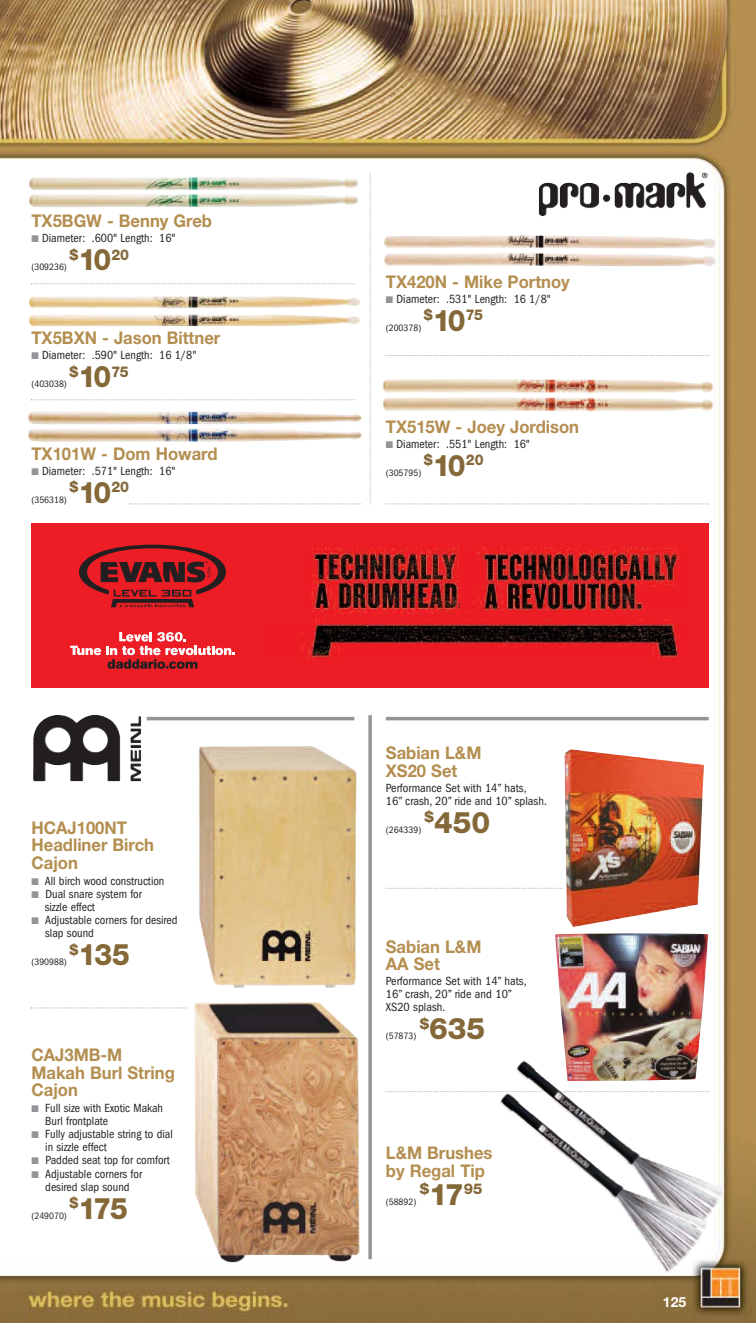
<style>
.page{position:relative;width:756px;height:1323px;background:#fff}
.page>*{position:absolute;margin:0;border:0;box-sizing:border-box;transform-origin:0 0}
.t1{font:800 29.75px "Helvetica Neue";color:#846838}
.t2{font:800 29.75px "Helvetica Neue";color:#846838;scale:.95 1}
.t3{font:700 17.5px/17.5px "Helvetica Neue";color:#b38e4f;scale:.95 1}
.t4{font:800 14.88px "Helvetica Neue";color:#846838;scale:.95 1}
.t5{font:800 14.88px "Helvetica Neue";color:#846838}
.t6{font:700 14px "Helvetica Neue";color:#fff}
.t7{font:condensed 12.25px/13.1px "Franklin Gothic";color:#231f20}
.t8{font:condensed 9.62px "Franklin Gothic";color:#231f20}
.s1{color:#939598}
.s2{font-size:29.75px}
</style>
<div class="page">
<img style="left:0;top:0;width:756px;height:1323px">
<img style="left:564px;top:749px;width:140px;height:178px">
<img style="left:555px;top:933px;width:153px;height:127px">
<hr style="left:147px;top:717px;width:207px;height:3px;background:#939598">
<hr style="left:386px;top:717px;width:323px;height:3px;background:#939598">
<svg style="left:368px;top:715px;width:4px;height:544px;background:#a0a1a4"></svg>
<img style="left:538px;top:172px;width:170px;height:45px">
<div style="left:32px;top:523px;width:677px;height:165px;background:#ec1d24"></div>
<svg style="left:70px;top:632px;width:165px;height:37px"></svg>
<svg style="left:79px;top:545px;width:147px;height:62px"></svg>
<img style="left:311px;top:549px;width:149px;height:64px">
<img style="left:473px;top:547px;width:206px;height:64px">
<img style="left:301px;top:620px;width:378px;height:38px">
<img style="left:29px;top:177px;width:329px;height:14px">
<img style="left:384px;top:235px;width:332px;height:14px">
<img style="left:382px;top:379px;width:331px;height:15px">
<img style="left:29px;top:296px;width:331px;height:13px">
<img style="left:32px;top:411px;width:330px;height:14px">
<div style="left:28px;top:713px;width:114px;height:74px;background:#fff"></div>
<img style="left:33px;top:715px;width:109px;height:67px">
<img style="left:198px;top:746px;width:138px;height:242px">
<img style="left:212px;top:1007px;width:148px;height:255px">
<svg style="left:31px;top:1008px;width:157px;height:1px"></svg>
<svg style="left:385px;top:1091px;width:131px;height:1px"></svg>
<svg style="left:385px;top:888px;width:177px;height:1px"></svg>
<svg style="left:31px;top:399px;width:324px;height:1px"></svg>
<svg style="left:385px;top:355px;width:324px;height:1px"></svg>
<svg style="left:385px;top:504px;width:324px;height:1px"></svg>
<svg style="left:130px;top:504px;width:232px;height:1px"></svg>
<svg style="left:370px;top:173px;width:1px;height:332px"></svg>
<svg style="left:31px;top:283px;width:324px;height:1px"></svg>
<img style="left:516px;top:1060px;width:208px;height:181px">
<img style="left:500px;top:1093px;width:208px;height:181px">
<h2 class="t3" style="left:32px;top:214px;width:192px">TX5BGW - Benny Greb</h2>
<p class="t7" style="left:32px;top:232px;width:146px"><span class="s1">■</span> Diameter: .600" Length: 16"</p>
<p class="t8" style="left:32px;top:264px;width:37px">(309236)</p>
<p class="t4" style="left:70px;top:249px;width:64px">$<span class="s2">10</span>20</p>
<h2 class="t3" style="left:32px;top:331px;width:200px">TX5BXN - Jason Bittner</h2>
<p class="t7" style="left:32px;top:350px;width:167px"><span class="s1">■</span> Diameter: .590" Length: 16 1/8"</p>
<p class="t8" style="left:32px;top:381px;width:37px">(403038)</p>
<p class="t4" style="left:70px;top:366px;width:64px">$<span class="s2">10</span>75</p>
<h2 class="t3" style="left:32px;top:446px;width:197px">TX101W - Dom Howard</h2>
<p class="t7" style="left:32px;top:465px;width:146px"><span class="s1">■</span> Diameter: .571" Length: 16"</p>
<p class="t8" style="left:32px;top:496px;width:37px">(356318)</p>
<p class="t4" style="left:70px;top:482px;width:64px">$<span class="s2">10</span>20</p>
<h2 class="t3" style="left:32px;top:820px;width:131px">HCAJ100NT<br>Headliner Birch<br>Cajon</h2>
<p class="t7" style="left:32px;top:875px;width:134px"><span class="s1">■</span> All birch wood construction</p>
<p class="t7" style="left:45px;top:888px;width:99px;text-indent:-13px"><span class="s1">■</span> Dual snare system for sizzle effect</p>
<p class="t7" style="left:45px;top:914px;width:134px;text-indent:-14px"><span class="s1">■</span> Adjustable corners for desired slap sound</p>
<p class="t8" style="left:32px;top:959px;width:37px">(390988)</p>
<h1 class="t2" style="left:70px;top:944px;width:65px"><sup>$</sup>135</h1>
<h2 class="t3" style="left:32px;top:1048px;width:152px">CAJ3MB-M<br>Makah Burl String<br>Cajon</h2>
<p class="t7" style="left:45px;top:1102px;width:119px;text-indent:-14px"><span class="s1">■</span> Full size with Exotic Makah<br>Burl frontplate</p>
<p class="t7" style="left:45px;top:1129px;width:129px;text-indent:-14px"><span class="s1">■</span> Fully adjustable string to dial in sizzle effect</p>
<p class="t7" style="left:32px;top:1155px;width:140px"><span class="s1">■</span> Padded seat top for comfort</p>
<p class="t7" style="left:32px;top:1168px;width:112px;text-align:center"><span class="s1">■</span> Adjustable corners for desired slap sound</p>
<p class="t8" style="left:32px;top:1212px;width:37px">(249070)</p>
<h1 class="t2" style="left:70px;top:1197px;width:63px"><sup>$</sup>175</h1>
<h2 class="t3" style="left:386px;top:274px;width:195px">TX420N - Mike Portnoy</h2>
<p class="t7" style="left:386px;top:293px;width:167px"><span class="s1">■</span> Diameter: .531" Length: 16 1/8"</p>
<p class="t8" style="left:386px;top:324px;width:37px">(200378)</p>
<p class="t4" style="left:424px;top:310px;width:64px">$<span class="s2">10</span>75</p>
<h2 class="t3" style="left:386px;top:420px;width:205px">TX515W - Joey Jordison</h2>
<p class="t7" style="left:386px;top:438px;width:146px"><span class="s1">■</span> Diameter: .551" Length: 16"</p>
<p class="t8" style="left:386px;top:470px;width:37px">(305795)</p>
<p class="t4" style="left:424px;top:455px;width:64px">$<span class="s2">10</span>20</p>
<h2 class="t3" style="left:386px;top:746px;width:102px">Sabian L&amp;M<br>XS20 Set</h2>
<p class="t7" style="left:386px;top:782px;width:163px">Performance Set with 14” hats,<br>16” crash, 20” ride and 10” splash.</p>
<p class="t8" style="left:386px;top:826px;width:37px">(264339)</p>
<h1 class="t1" style="left:425px;top:812px;width:67px"><sup>$</sup>450</h1>
<h2 class="t3" style="left:386px;top:939px;width:102px">Sabian L&amp;M<br>AA Set</h2>
<p class="t7" style="left:386px;top:975px;width:142px">Performance Set with 14” hats,<br>16” crash, 20” ride and 10”<br>XS20 splash.</p>
<p class="t8" style="left:386px;top:1033px;width:32px">(57873)</p>
<h1 class="t1" style="left:420px;top:1018px;width:67px"><sup>$</sup>635</h1>
<h2 class="t3" style="left:386px;top:1146px;width:114px">L&amp;M Brushes by Regal Tip</h2>
<p class="t8" style="left:386px;top:1198px;width:32px">(58892)</p>
<p class="t5" style="left:420px;top:1184px;width:64px">$<span class="s2">17</span>95</p>
<p class="t6" style="left:663px;top:1297px;width:25px">125</p>
</div>
